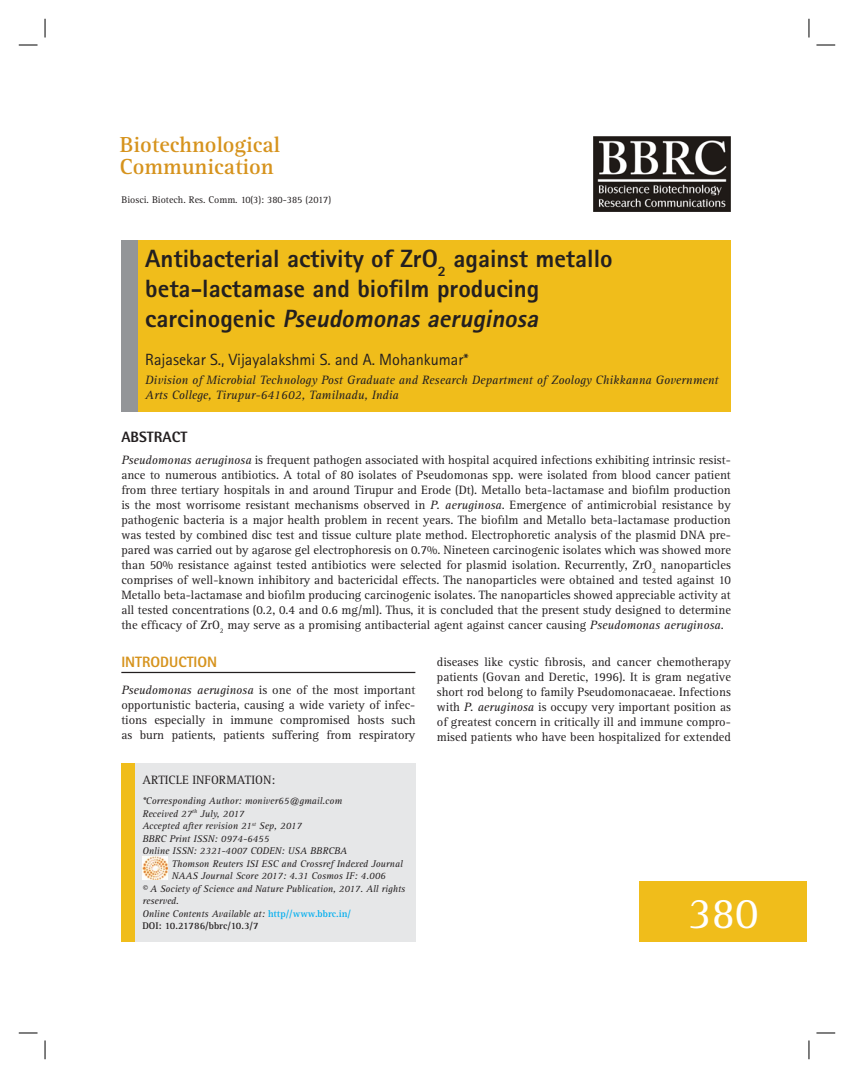
<style>
.page{position:relative;width:854px;height:1078px;background:#fff}
.page>*{position:absolute;margin:0;border:0;box-sizing:border-box;transform-origin:0 0}
.t1{font:45px "Rotis Serif Std";color:#fff}
.t2{font:800 25px/30px "Rotis Sans Serif Std";color:#231f20}
.t3{font:700 22.5px/22.5px "Rotis Serif Std";color:#d6931d}
.t4{font:16.25px "Rotis Sans Serif Std";color:#231f20}
.t5{font:800 15px "Rotis Sans Serif Std";color:#d6931d}
.t6{font:800 15px "Rotis Semi Sans Std";color:#231f20}
.t7{font:12.5px/15px "Rotis Serif Std";color:#231f20;text-align:justify}
.t8{font:italic 12.5px/15px "Rotis Serif Std";color:#231f20}
.t9{font:italic 10px "Rotis Serif Std";color:#231f20}
.t10{font:10px "Rotis Serif Std";color:#231f20}
.t11{font:700 10px "Rotis Serif Std";color:#231f20}
.s1{font-style:italic}
.s2{font-weight:700;font-style:normal;color:#00aeef}
</style>
<div class="page">
<div style="left:130px;top:240px;width:600px;height:172px;background:#f0bd1b"></div>
<div style="left:121px;top:240px;width:17px;height:172px;background:#939598"></div>
<div style="left:639px;top:882px;width:168px;height:60px;background:#f0bd1b"></div>
<img style="left:593px;top:137px;width:137px;height:75px">
<div style="left:135px;top:763px;width:280px;height:179px;background:#e6e7e8"></div>
<div style="left:121px;top:763px;width:14px;height:179px;background:#f0bd1b"></div>
<img style="left:142px;top:857px;width:26px;height:22px">
<hr style="left:121px;top:672px;width:294px;height:1px;background:#231f20">
<svg style="left:19px;top:44px;width:19px;height:2px"></svg>
<svg style="left:816px;top:44px;width:19px;height:2px"></svg>
<svg style="left:19px;top:1032px;width:19px;height:2px"></svg>
<svg style="left:816px;top:1032px;width:19px;height:2px"></svg>
<svg style="left:44px;top:19px;width:2px;height:19px"></svg>
<svg style="left:44px;top:1040px;width:2px;height:19px"></svg>
<svg style="left:808px;top:19px;width:1px;height:19px"></svg>
<svg style="left:808px;top:1040px;width:1px;height:19px"></svg>
<h3 class="t3" style="left:120px;top:135px;width:162px">Biotechnological<br>Communication</h3>
<p class="t10" style="left:122px;top:196px;width:211px">Biosci. Biotech. Res. Comm. 10(3): 380-385 (2017)</p>
<h2 class="t2" style="left:145px;top:246px;width:469px">Antibacterial activity of ZrO<sub>2</sub> against metallo beta-lactamase and biofilm producing<br>ca r c i n o g e n i c <span class="s1">Pseudomonas aeruginosa</span></h2>
<h3 class="t4" style="left:145px;top:353px;width:325px">Rajasekar S., Vijayalakshmi S. and A. Mohankumar*</h3>
<p class="t8" style="left:145px;top:373px;width:574px">Division of Microbial Technology Post Graduate and Research Department of Zoology Chikkanna Government<br>Arts College, Tirupur-641602, Tamilnadu, India</p>
<p class="t6" style="left:121px;top:431px;width:67px">ABSTRACT</p>
<p class="t7" style="left:121px;top:453px;width:611px"><span class="s1">Pseudomonas aeruginosa</span> is frequent pathogen associated with hospital acquired infections exhibiting intrinsic resist&shy;ance to numerous antibiotics. A total of 80 isolates of Pseudomonas spp. were isolated from blood cancer patient from three tertiary hospitals in and around Tirupur and Erode (Dt). Metallo beta-lactamase and biofilm production is the most worrisome resistant mechanisms observed in <span class="s1">P. aeruginosa</span>. Emergence of antimicrobial resistance by pathogenic bacteria is a major health problem in recent years. The biofilm and Metallo beta-lactamase production was tested by combined disc test and tissue culture plate method. Electrophoretic analysis of the plasmid DNA pre&shy;pared was carried out by agarose gel electrophoresis on 0.7%. Nineteen carcinogenic isolates which was showed more than 50% resistance against tested antibiotics were selected for plasmid isolation. Recurrently, ZrO<sub>2</sub> nanoparticles comprises of well-known inhibitory and bactericidal effects. The nanoparticles were obtained and tested against 10<br>Metallo beta-lactamase and biofilm producing carcinogenic isolates. The nanoparticles showed appreciable activity at all tested concentrations (0.2, 0.4 and 0.6 mg/ml). Thus, it is concluded that the present study designed to determine the efficacy of ZrO<sub>2</sub> may serve as a promising antibacterial agent against cancer causing <span class="s1">Pseudomonas aeruginosa</span>.</p>
<p class="t5" style="left:121px;top:657px;width:97px">INTRODUCTION</p>
<p class="t7" style="left:121px;top:683px;width:295px"><span class="s1">Pseudomonas aeruginosa</span> is one of the most important opportunistic bacteria, causing a wide variety of infec&shy;tions especially in immune compromised hosts such as burn patients, patients suffering from respiratory</p>
<p class="t7" style="left:142px;top:773px;width:134px">ARTICLE INFORMATION:</p>
<p class="t9" style="left:142px;top:797px;width:201px">*Corresponding Author: moniver65@gmail.com</p>
<p class="t9" style="left:142px;top:809px;width:104px">Received 27<sup>th</sup> July, 2017</p>
<p class="t9" style="left:142px;top:822px;width:161px">Accepted after revision 21<sup>st</sup> Sep, 2017</p>
<p class="t9" style="left:142px;top:834px;width:128px">BBRC Print ISSN: 0974-6455</p>
<p class="t9" style="left:142px;top:847px;width:206px">Online ISSN: 2321-4007 CODEN: USA BBRCBA</p>
<p class="t9" style="left:172px;top:859px;width:232px">Thomson Reuters ISI ESC and Crossref Indexed Journal</p>
<p class="t9" style="left:172px;top:872px;width:215px">NAAS Journal Score 2017: 4.31 Cosmos IF: 4.006</p>
<p class="t9" style="left:142px;top:884px;width:264px">© A Society of Science and Nature Publication, 2017. All rights</p>
<p class="t9" style="left:142px;top:897px;width:38px">reserved.</p>
<p class="t9" style="left:142px;top:909px;width:210px">Online Contents Available at: <span class="s2">http//www.bbrc.in/</span></p>
<p class="t11" style="left:142px;top:922px;width:118px">DOI: 10.21786/bbrc/10.3/7</p>
<p class="t7" style="left:437px;top:655px;width:295px">diseases like cystic fibrosis, and cancer chemotherapy patients (Govan and Deretic, 1996). It is gram negative short rod belong to family Pseudomonacaeae. Infections with <span class="s1">P. aeruginosa</span> is occupy very important position as of greatest concern in critically ill and immune compro&shy;mised patients who have been hospitalized for extended</p>
<h1 class="t1" style="left:688px;top:894px;width:72px">380</h1>
</div>
